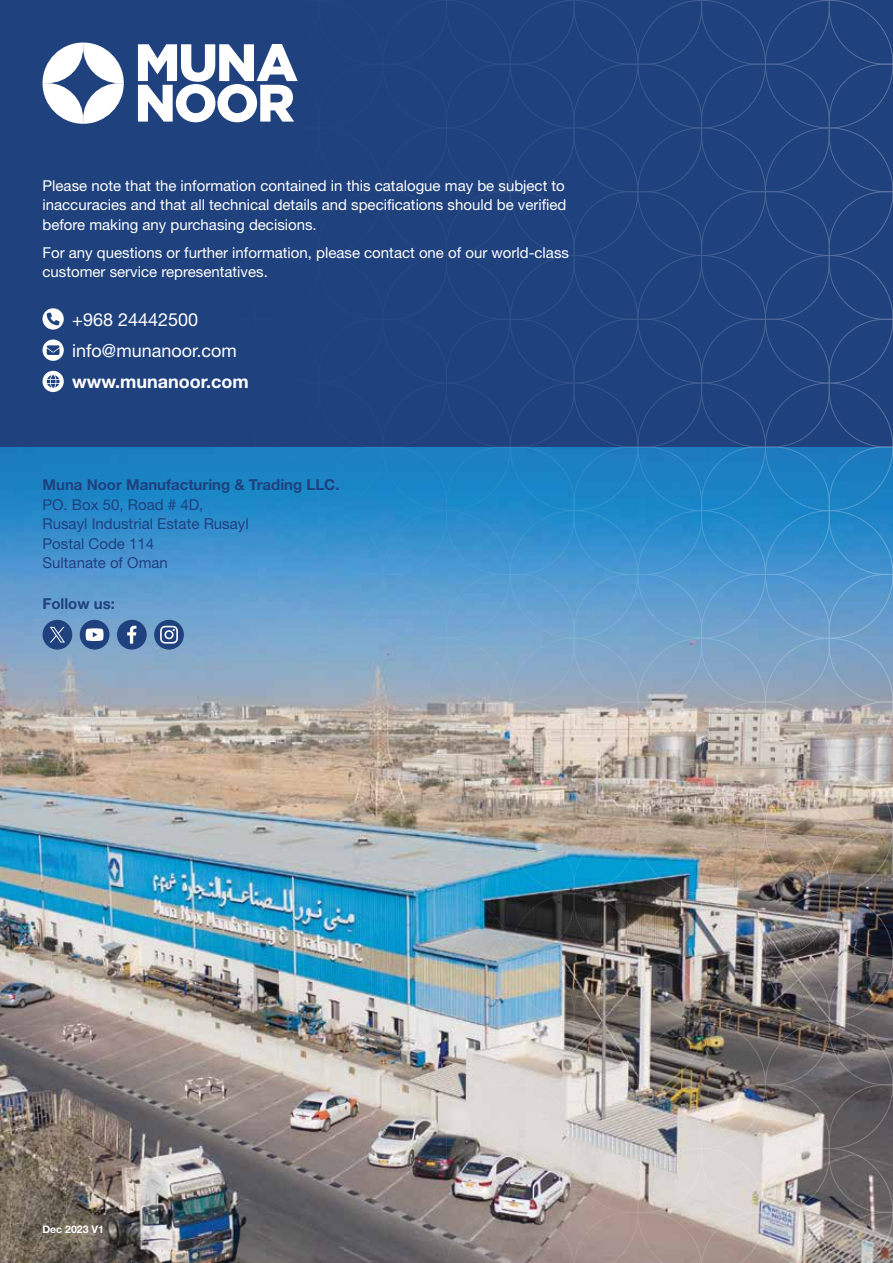
<style>
.page{position:relative;width:893px;height:1263px;background:#fff}
.page>*{position:absolute;margin:0;border:0;box-sizing:border-box;transform-origin:0 0}
.t1{font:18px/31px "Helvetica Neue";color:#fff}
.t2{font:700 18px "Helvetica Neue";color:#fff}
.t3{font:15px/19.5px "Helvetica Neue";color:#fff;text-align:justify}
.t4{font:15px/19.5px "Helvetica Neue";color:#1f417e}
.t5{font:700 15px "Helvetica Neue";color:#1f417e}
.t6{font:700 10.5px "Helvetica Neue";color:#fff}
</style>
<div class="page">
<img style="left:0;top:0;width:893px;height:1263px">
<p class="t3" style="left:43px;top:176px;width:525px">Please note that the information contained in this catalogue may be subject to inaccuracies and that all technical details and specifications should be verified before making any purchasing decisions.</p>
<p class="t3" style="left:43px;top:243px;width:528px">For any questions or further information, please contact one of our world-class customer service representatives.</p>
<p class="t1" style="left:72px;top:303px;width:166px">+968 24442500 info@munanoor.com</p>
<p class="t2" style="left:72px;top:370px;width:178px">www.munanoor.com</p>
<p class="t5" style="left:43px;top:475px;width:298px">Muna Noor Manufacturing &amp; Trading LLC.</p>
<p class="t4" style="left:43px;top:494px;width:208px">PO. Box 50, Road # 4D,<br>Rusayl Industrial Estate Rusayl<br>Postal Code 114<br>Sultanate of Oman</p>
<p class="t5" style="left:43px;top:595px;width:74px">Follow us:</p>
<p class="t6" style="left:43px;top:1223px;width:63px">Dec 2023 V1</p>
</div>
